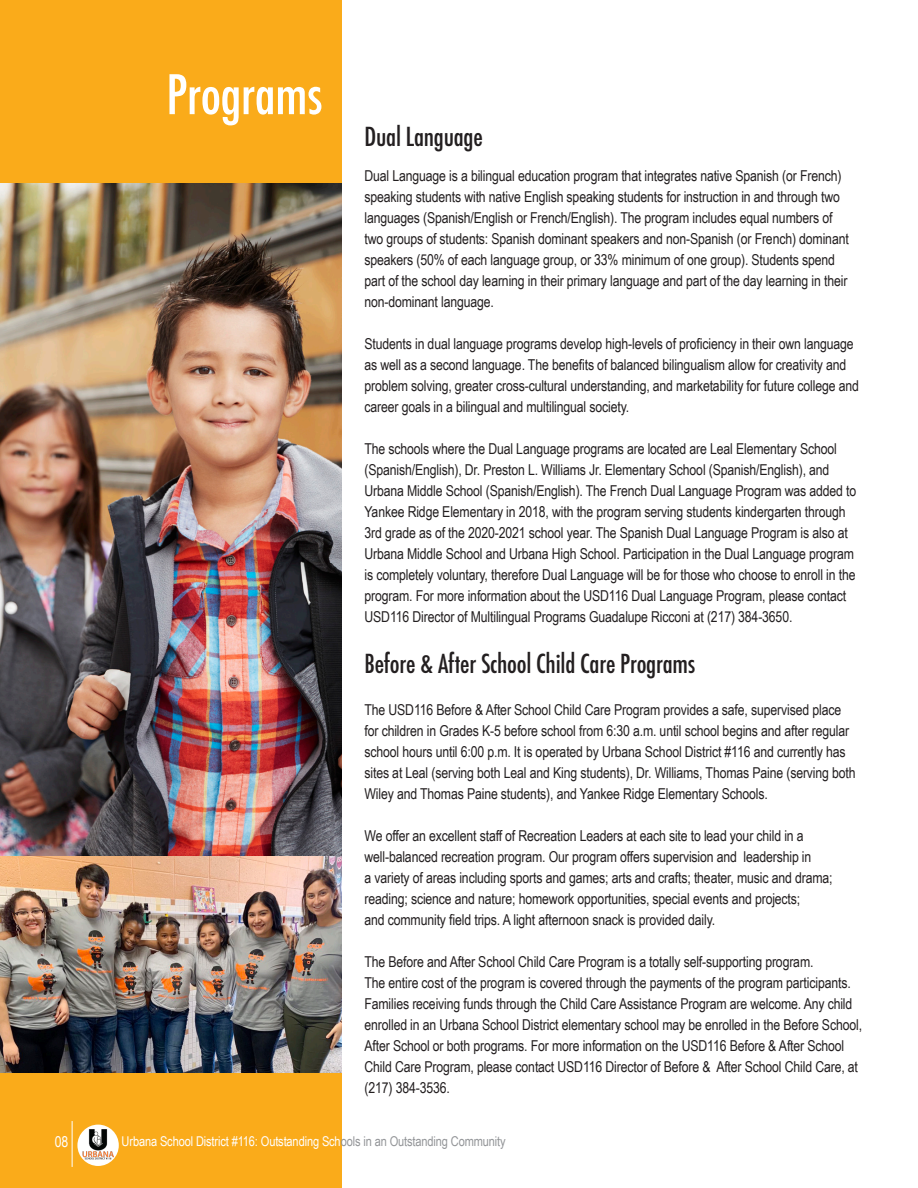
<style>
.page{position:relative;width:918px;height:1188px;background:#fff}
.page>*{position:absolute;margin:0;border:0;box-sizing:border-box;transform-origin:0 0}
.t1{font:500 condensed 52.95px "Futura";letter-spacing:-.01em;color:#fff}
.t2{font:500 condensed 25.5px "Futura";letter-spacing:-.01em;color:#231f20}
.t3{font:15px/21px "Arial Narrow";letter-spacing:-.01em;color:#231f20}
.t4{font:15px "Arial Narrow";color:#fff}
.t5{font:13.5px "Arial Narrow";letter-spacing:-.01em;color:#fff}
.s1{color:#939598}
</style>
<div class="page">
<div style="left:0;top:855px;width:341px;height:333px;background:#faab1a"></div>
<div style="left:0;top:0;width:341px;height:184px;background:#faab1a"></div>
<hr style="left:72px;top:1121px;width:1px;height:46px;background:#fff">
<img style="left:0;top:855px;width:341px;height:218px">
<img style="left:0;top:184px;width:341px;height:671px">
<div style="left:77px;top:1125px;width:42px;height:41px;background:#fff;border-radius:50%"></div>
<img style="left:82px;top:1129px;width:32px;height:31px">
<p class="t1" style="left:166px;top:61px;width:158px">Programs</p>
<p class="t2" style="left:364px;top:121px;width:120px">Dual Language</p>
<p class="t3" style="left:364px;top:165px;width:486px">Dual Language is a bilingual education program that integrates native Spanish (or French) speaking students with native English speaking students for instruction in and through two languages (Spanish/English or French/English). The program includes equal numbers of two groups of students: Spanish dominant speakers and non-Spanish (or French) dominant speakers (50% of each language group, or 33% minimum of one group). Students spend part of the school day learning in their primary language and part of the day learning in their non-dominant language.</p>
<p class="t3" style="left:364px;top:333px;width:496px">Students in dual language programs develop high-levels of proficiency in their own language as well as a second language. The benefits of balanced bilingualism allow for creativity and problem solving, greater cross-cultural understanding, and marketability for future college and career goals in a bilingual and multilingual society.</p>
<p class="t3" style="left:364px;top:438px;width:493px">The schools where the Dual Language programs are located are Leal Elementary School (Spanish/English), Dr. Preston L. Williams Jr. Elementary School (Spanish/English), and Urbana Middle School (Spanish/English). The French Dual Language Program was added to Yankee Ridge Elementary in 2018, with the program serving students kindergarten through 3rd grade as of the 2020-2021 school year. The Spanish Dual Language Program is also at Urbana Middle School and Urbana High School. Participation in the Dual Language program is completely voluntary, therefore Dual Language will be for those who choose to enroll in the program. For more information about the USD116 Dual Language Program, please contact USD116 Director of Multilingual Programs Guadalupe Ricconi at (217) 384-3650.</p>
<p class="t2" style="left:364px;top:647px;width:332px">Before &amp; After School Child Care Programs</p>
<p class="t3" style="left:364px;top:699px;width:493px">The USD116 Before &amp; After School Child Care Program provides a safe, supervised place for children in Grades K-5 before school from 6:30 a.m. until school begins and after regular school hours until 6:00 p.m. It is operated by Urbana School District #116 and currently has sites at Leal (serving both Leal and King students), Dr. Williams, Thomas Paine (serving both Wiley and Thomas Paine students), and Yankee Ridge Elementary Schools.</p>
<p class="t3" style="left:364px;top:825px;width:470px">We offer an excellent staff of Recreation Leaders at each site to lead your child in a well-balanced recreation program. Our program offers supervision and leadership in<br>a variety of areas including sports and games; arts and crafts; theater, music and drama; reading; science and nature; homework opportunities, special events and projects;<br>and community field trips. A light afternoon snack is provided daily.</p>
<p class="t3" style="left:364px;top:951px;width:499px">The Before and After School Child Care Program is a totally self-supporting program.<br>The entire cost of the program is covered through the payments of the program participants.<br>Families receiving funds through the Child Care Assistance Program are welcome. Any child enrolled in an Urbana School District elementary school may be enrolled in the Before School, After School or both programs. For more information on the USD116 Before &amp; After School Child Care Program, please contact USD116 Director of Before &amp; After School Child Care, at (217) 384-3536.</p>
<p class="t4" style="left:55px;top:1130px;width:15px">08</p>
<p class="t5" style="left:122px;top:1131px;width:386px">Urbana School District #116: Outstanding Sch<span class="s1">ools in an Outstanding Community</span></p>
</div>
